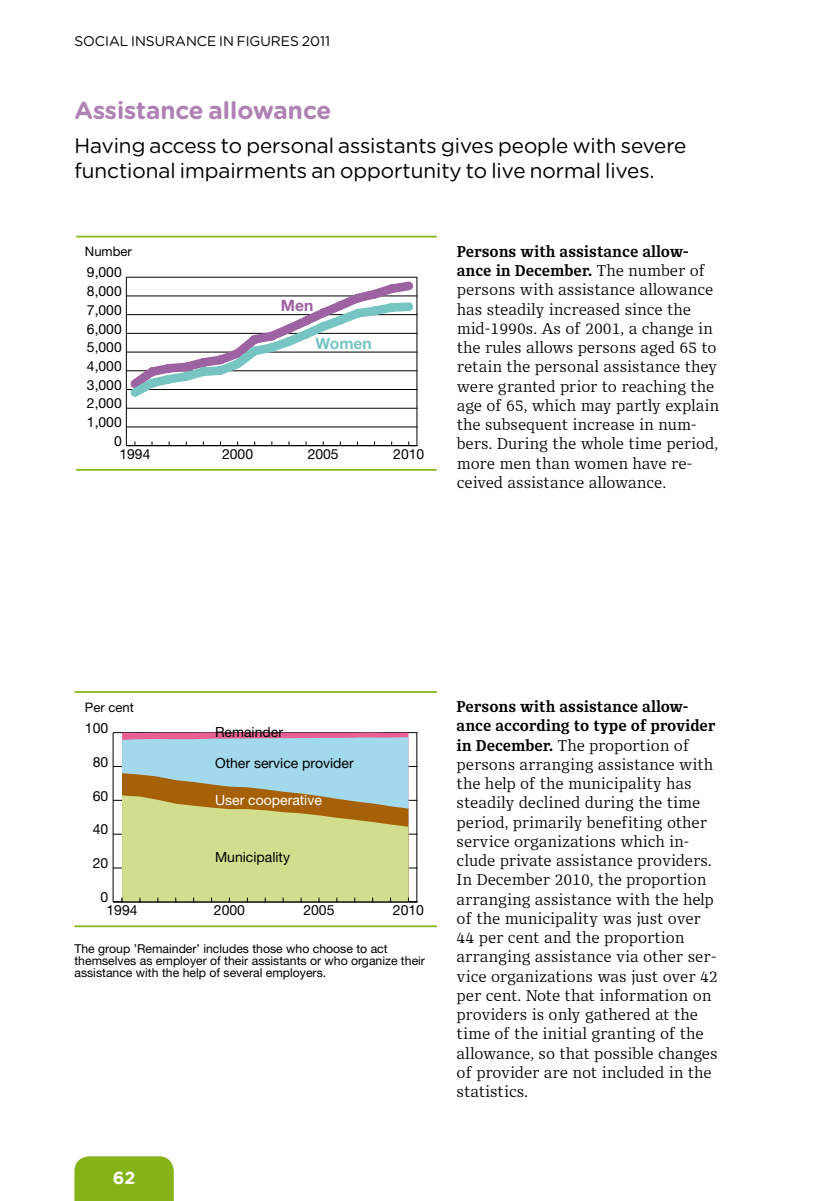
<style>
.page{position:relative;width:819px;height:1201px;background:#fff}
.page>*{position:absolute;margin:0;border:0;box-sizing:border-box;transform-origin:0 0}
.t1{font:700 24.5px "Gotham Rounded FK";color:#af82b4}
.t2{font:21px/24.5px "Gotham Rounded FK";color:#000}
.t3{font:700 17.5px "Gotham Rounded FK";color:#fff}
.t4{font:15.75px/19.2px "New Libris Serif";color:#000}
.t5{font:700 15.75px "Helvetica Neue LT Std";color:#77c5c3}
.t6{font:700 15.75px "Helvetica Neue LT Std";color:#9d62a1}
.t7{font:14px/30.4px "Helvetica Neue LT Std";color:#000}
.t8{font:14px "Gotham Rounded FK";color:#000}
.t9{font:14px "Helvetica Neue LT Std";color:#fff}
.t10{font:13.12px "Helvetica Neue LT Std";color:#000}
.t11{font:12.25px/12.2px "Helvetica Neue LT Std";color:#000}
.s1{font-weight:700}
</style>
<div class="page">
<div style="left:74px;top:1156px;width:100px;height:44px;background:#84b317"></div>
<hr style="left:126px;top:277px;width:1px;height:168px;background:#000">
<hr style="left:126px;top:445px;width:291px;height:1px;background:#000">
<hr style="left:126px;top:426px;width:291px;height:1px;background:#000">
<hr style="left:126px;top:408px;width:291px;height:1px;background:#000">
<svg style="left:125px;top:276px;width:293px;height:128px"></svg>
<hr style="left:416px;top:277px;width:1px;height:168px;background:#000">
<hr style="left:76px;top:236px;width:361px;height:1px;background:#85b417">
<hr style="left:76px;top:469px;width:361px;height:2px;background:#85b417">
<hr style="left:416px;top:732px;width:1px;height:170px;background:#000">
<hr style="left:74px;top:691px;width:363px;height:2px;background:#85b417">
<hr style="left:74px;top:925px;width:363px;height:2px;background:#85b417">
<hr style="left:113px;top:732px;width:1px;height:169px;background:#000">
<hr style="left:113px;top:867px;width:304px;height:1px;background:#000">
<hr style="left:113px;top:834px;width:304px;height:1px;background:#000">
<hr style="left:113px;top:800px;width:304px;height:1px;background:#000">
<hr style="left:113px;top:766px;width:304px;height:1px;background:#000">
<hr style="left:113px;top:732px;width:304px;height:1px;background:#000">
<svg style="left:122px;top:732px;width:286px;height:5px"></svg>
<div style="left:122px;top:737px;width:286px;height:36px;background:#a3d9ec"></div>
<hr style="left:113px;top:901px;width:304px;height:1px;background:#000">
<svg style="left:122px;top:773px;width:287px;height:128px;background:#c3c884"></svg>
<p class="t8" style="left:74px;top:31px;width:257px">SOCIAL INSURANCE IN FIGURES 2011</p>
<h1 class="t1" style="left:74px;top:92px;width:258px">Assistance allowance</h1>
<h2 class="t2" style="left:74px;top:133px;width:613px">Having access to personal assistants gives people with severe functional impairments an opportunity to live normal lives.</h2>
<p class="t10" style="left:85px;top:244px;width:48px">Number</p>
<p class="t7" style="left:87px;top:257px;width:36px">9,000</p>
<p class="t7" style="left:87px;top:276px;width:36px">8,000</p>
<p class="t7" style="left:87px;top:294px;width:36px">7,000</p>
<p class="t7" style="left:87px;top:313px;width:36px">6,000</p>
<p class="t7" style="left:87px;top:332px;width:36px">5,000</p>
<p class="t7" style="left:87px;top:350px;width:36px">4,000</p>
<p class="t7" style="left:87px;top:369px;width:36px">3,000</p>
<p class="t7" style="left:87px;top:388px;width:36px">2,000</p>
<p class="t7" style="left:87px;top:407px;width:36px">1,000</p>
<p class="t7" style="left:114px;top:425px;width:9px">0</p>
<p class="t6" style="left:281px;top:296px;width:34px">Men</p>
<p class="t5" style="left:315px;top:333px;width:58px">Women</p>
<p class="t7" style="left:119px;top:439px;width:32px">1994</p>
<p class="t7" style="left:222px;top:439px;width:32px">2000</p>
<p class="t7" style="left:308px;top:439px;width:32px">2005</p>
<p class="t7" style="left:393px;top:439px;width:32px">2010</p>
<p class="t4" style="left:457px;top:242px;width:264px"><span class="s1">Persons with assistance allow&shy;ance in December.</span> The number of persons with assistance allowance has steadily increased since the mid-1990s. As of 2001, a change in the rules allows persons aged 65 to retain the personal assistance they were granted prior to reaching the age of 65, which may partly explain the subsequent increase in num&shy;bers. During the whole time period, more men than women have re&shy;ceived assistance allowance.</p>
<p class="t10" style="left:85px;top:699px;width:51px">Per cent</p>
<p class="t7" style="left:85px;top:712px;width:25px">100</p>
<p class="t7" style="left:93px;top:746px;width:17px">80</p>
<p class="t7" style="left:93px;top:780px;width:17px">60</p>
<p class="t7" style="left:93px;top:814px;width:17px">40</p>
<p class="t7" style="left:93px;top:847px;width:17px">20</p>
<p class="t7" style="left:100px;top:881px;width:9px">0</p>
<p class="t7" style="left:215px;top:716px;width:140px">Remainder<br>Other service provider</p>
<p class="t9" style="left:215px;top:792px;width:108px">User cooperative</p>
<p class="t7" style="left:215px;top:841px;width:76px">Municipality</p>
<p class="t7" style="left:106px;top:895px;width:33px">1994</p>
<p class="t7" style="left:214px;top:895px;width:33px">2000</p>
<p class="t7" style="left:303px;top:895px;width:33px">2005</p>
<p class="t7" style="left:393px;top:895px;width:33px">2010</p>
<p class="t11" style="left:74px;top:942px;width:352px">The group ’Remainder’ includes those who choose to act themselves as employer of their assistants or who organize their assistance with the help of several employers.</p>
<p class="t3" style="left:113px;top:1164px;width:24px">62</p>
<p class="t4" style="left:456px;top:697px;width:262px"><span class="s1">Persons with assistance allow&shy;ance according to type of provider in December.</span> The proportion of persons arranging assistance with the help of the municipality has steadily declined during the time period, primarily benefiting other service organizations which in&shy;clude private assistance providers.<br>In December 2010, the proportion arranging assistance with the help of the municipality was just over 44 per cent and the proportion arranging assistance via other ser&shy;vice organizations was just over 42 per cent. Note that information on providers is only gathered at the time of the initial granting of the allowance, so that possible changes of provider are not included in the statistics.</p>
</div>
